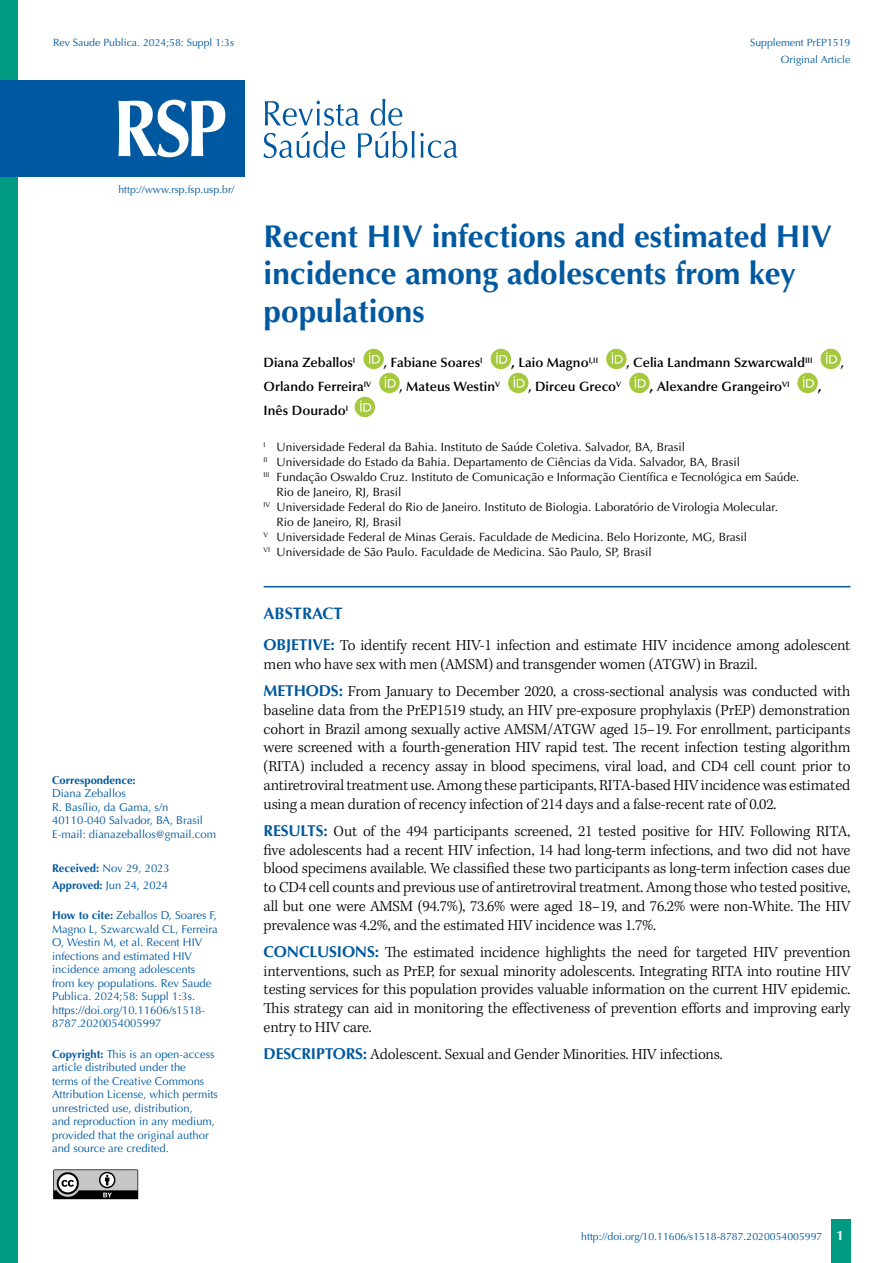
<style>
.page{position:relative;width:893px;height:1263px;background:#fff}
.page>*{position:absolute;margin:0;border:0;box-sizing:border-box;transform-origin:0 0}
.t1{font:700 31.5px/37.5px "Optima LT Std";color:#0059a0}
.t2{font:700 16.5px "Optima LT";color:#0059a0}
.t3{font:300 15.75px/18.8px "Kepler Std";letter-spacing:-.01em;color:#000;text-align:justify}
.t4{font:600 13.5px "Optima LT Std";color:#000}
.t5{font:700 13.5px "Optima LT Std";color:#000}
.t6{font:12px "Optima LT Std";color:#000}
.t7{font:11.25px/13.5px "Optima LT";color:#0059a0}
.t8{font:11.25px/17.1px "Optima LT Std";color:#0059a0}
.t9{font:700 11.25px "Optima LT";color:#0059a0}
.t10{font:10.5px/17.1px "Optima LT Std";color:#0059a0;text-align:right}
.s1{font-weight:700}
.s2{font-family:"Optima LT Std";font-weight:700;color:#0059a0}
.s3{font-family:"Optima LT";font-weight:700;font-size:13.5px;color:#fff}
</style>
<div class="page">
<div style="left:831px;top:1220px;width:20px;height:43px;background:#009982"></div>
<svg style="left:53px;top:1169px;width:85px;height:30px;background:#838383"></svg>
<div style="left:0;top:0;width:18px;height:1263px;background:#009982"></div>
<hr style="left:264px;top:586px;width:586px;height:1px;background:#0059a0">
<div style="left:363px;top:349px;width:21px;height:20px;background:#a6c83e;border-radius:50%"></div>
<svg style="left:369px;top:352px;width:11px;height:12px"></svg>
<div style="left:491px;top:349px;width:20px;height:20px;background:#a6c83e;border-radius:50%"></div>
<svg style="left:496px;top:352px;width:11px;height:12px"></svg>
<div style="left:606px;top:349px;width:21px;height:20px;background:#a6c83e;border-radius:50%"></div>
<svg style="left:612px;top:352px;width:11px;height:12px"></svg>
<div style="left:820px;top:349px;width:21px;height:20px;background:#a6c83e;border-radius:50%"></div>
<svg style="left:826px;top:352px;width:11px;height:12px"></svg>
<div style="left:379px;top:373px;width:21px;height:20px;background:#a6c83e;border-radius:50%"></div>
<svg style="left:385px;top:376px;width:11px;height:12px"></svg>
<div style="left:508px;top:373px;width:20px;height:20px;background:#a6c83e;border-radius:50%"></div>
<svg style="left:513px;top:376px;width:12px;height:12px"></svg>
<div style="left:629px;top:373px;width:21px;height:20px;background:#a6c83e;border-radius:50%"></div>
<svg style="left:635px;top:376px;width:11px;height:12px"></svg>
<div style="left:797px;top:373px;width:21px;height:20px;background:#a6c83e;border-radius:50%"></div>
<svg style="left:803px;top:376px;width:11px;height:12px"></svg>
<div style="left:355px;top:397px;width:20px;height:20px;background:#a6c83e;border-radius:50%"></div>
<svg style="left:360px;top:400px;width:11px;height:12px"></svg>
<svg style="left:263px;top:99px;width:195px;height:59px"></svg>
<div style="left:0;top:80px;width:244px;height:96px;background:#0059a0"></div>
<svg style="left:118px;top:100px;width:107px;height:57px"></svg>
<p class="t10" style="left:53px;top:34px;width:182px">Rev Saude Publica. 2024;58: Suppl 1:3s</p>
<p class="t10" style="left:750px;top:34px;width:102px">Supplement PrEP1519<br>Original Article</p>
<p class="t10" style="left:118px;top:181px;width:117px">http://www.rsp.fsp.usp.br/</p>
<p class="t9" style="left:52px;top:773px;width:85px">Correspondence:</p>
<p class="t7" style="left:52px;top:787px;width:166px">Diana Zeballos<br>R. Basílio, da Gama, s/n<br>40110-040 Salvador, BA, Brasil<br>E-mail: dianazeballos@gmail.com</p>
<p class="t8" style="left:52px;top:859px;width:119px"><span class="s1">Received:</span> Nov 29, 2023<br><span class="s1">Approved:</span> Jun 24, 2024</p>
<p class="t7" style="left:52px;top:909px;width:167px"><span class="s1">How to cite:</span> Zeballos D, Soares F,<br>Magno L, Szwarcwald CL, Ferreira<br>O, Westin M, et al. Recent HIV infections and estimated HIV incidence among adolescents from key populations. Rev Saude<br>Publica. 2024;58: Suppl 1:3s. https://doi.org/10.11606/s1518-<br>8787.2020054005997</p>
<p class="t7" style="left:52px;top:1047px;width:167px"><span class="s1">Copyright:</span> This is an open-access article distributed under the<br>terms of the Creative Commons<br>Attribution License, which permits unrestricted use, distribution,<br>and reproduction in any medium, provided that the original author and source are credited.</p>
<h1 class="t1" style="left:264px;top:218px;width:570px">Recent HIV infections and estimated HIV incidence among adolescents from key populations</h1>
<p class="t4" style="left:264px;top:355px;width:93px">Diana Zeballos<sup>I</sup></p>
<p class="t4" style="left:384px;top:355px;width:100px">, Fabiane Soares<sup>I</sup></p>
<p class="t4" style="left:511px;top:355px;width:89px"><span class="s1">,</span> Laio Magno<sup>I,II</sup></p>
<p class="t4" style="left:627px;top:355px;width:187px">, Celia Landmann Szwarcwald<sup>III</sup></p>
<p class="t4" style="left:841px;top:355px;width:5px">,</p>
<p class="t4" style="left:264px;top:379px;width:109px">Orlando Ferreira<sup>IV</sup></p>
<p class="t4" style="left:400px;top:379px;width:102px">, Mateus Westin<sup>V</sup></p>
<p class="t4" style="left:528px;top:379px;width:94px">, Dirceu Greco<sup>V</sup></p>
<p class="t4" style="left:650px;top:379px;width:142px"><span class="s1">,</span> Alexandre Grangeiro<sup>VI</sup></p>
<p class="t5" style="left:818px;top:379px;width:5px">,</p>
<p class="t4" style="left:264px;top:403px;width:86px">Inês Dourado<sup>I</sup></p>
<p class="t6" style="left:264px;top:440px;width:423px"><sup>I</sup> Universidade Federal da Bahia. Instituto de Saúde Coletiva. Salvador, BA, Brasil</p>
<p class="t6" style="left:264px;top:455px;width:478px"><sup>II</sup> Universidade do Estado da Bahia. Departamento de Ciências da Vida. Salvador, BA, Brasil</p>
<p class="t6" style="left:264px;top:470px;width:537px"><sup>III</sup> Fundação Oswaldo Cruz. Instituto de Comunicação e Informação Científica e Tecnológica em Saúde.</p>
<p class="t6" style="left:276px;top:485px;width:127px">Rio de Janeiro, RJ, Brasil</p>
<p class="t6" style="left:264px;top:500px;width:516px"><sup>IV</sup> Universidade Federal do Rio de Janeiro. Instituto de Biologia. Laboratório de Virologia Molecular.</p>
<p class="t6" style="left:276px;top:515px;width:127px">Rio de Janeiro, RJ, Brasil</p>
<p class="t6" style="left:264px;top:530px;width:485px"><sup>V</sup> Universidade Federal de Minas Gerais. Faculdade de Medicina. Belo Horizonte, MG, Brasil</p>
<p class="t6" style="left:264px;top:545px;width:389px"><sup>VI</sup> Universidade de São Paulo. Faculdade de Medicina. São Paulo, SP, Brasil</p>
<p class="t2" style="left:264px;top:604px;width:81px">ABSTRACT</p>
<p class="t3" style="left:264px;top:636px;width:588px"><span class="s2">OBJETIVE:</span> To identify recent HIV-1 infection and estimate HIV incidence among adolescent men who have sex with men (AMSM) and transgender women (ATGW) in Brazil.</p>
<p class="t3" style="left:264px;top:682px;width:588px"><span class="s2">METHODS:</span> From January to December 2020, a cross-sectional analysis was conducted with baseline data from the PrEP1519 study, an HIV pre-exposure prophylaxis (PrEP) demonstration cohort in Brazil among sexually active AMSM/ATGW aged 15–19. For enrollment, participants were screened with a fourth-generation HIV rapid test. The recent infection testing algorithm (RITA) included a recency assay in blood specimens, viral load, and CD4 cell count prior to antiretroviral treatment use. Among these participants, RITA-based HIV incidence was estimated using a mean duration of recency infection of 214 days and a false-recent rate of 0.02.</p>
<p class="t3" style="left:264px;top:822px;width:588px"><span class="s2">RESULTS:</span> Out of the 494 participants screened, 21 tested positive for HIV. Following RITA, five adolescents had a recent HIV infection, 14 had long-term infections, and two did not have blood specimens available. We classified these two participants as long-term infection cases due to CD4 cell counts and previous use of antiretroviral treatment. Among those who tested positive, all but one were AMSM (94.7%), 73.6% were aged 18–19, and 76.2% were non-White. The HIV prevalence was 4.2%, and the estimated HIV incidence was 1.7%.</p>
<p class="t3" style="left:264px;top:943px;width:588px"><span class="s2">CONCLUSIONS:</span> The estimated incidence highlights the need for targeted HIV prevention interventions, such as PrEP, for sexual minority adolescents. Integrating RITA into routine HIV testing services for this population provides valuable information on the current HIV epidemic.<br>This strategy can aid in monitoring the effectiveness of prevention efforts and improving early entry to HIV care.</p>
<p class="t3" style="left:264px;top:1045px;width:461px"><span class="s2">DESCRIPTORS:</span> Adolescent. Sexual and Gender Minorities. HIV infections.</p>
<p class="t10" style="left:581px;top:1228px;width:264px">http://doi.org/10.11606/s1518-8787.2020054005997 <span class="s3">1</span></p>
</div>
